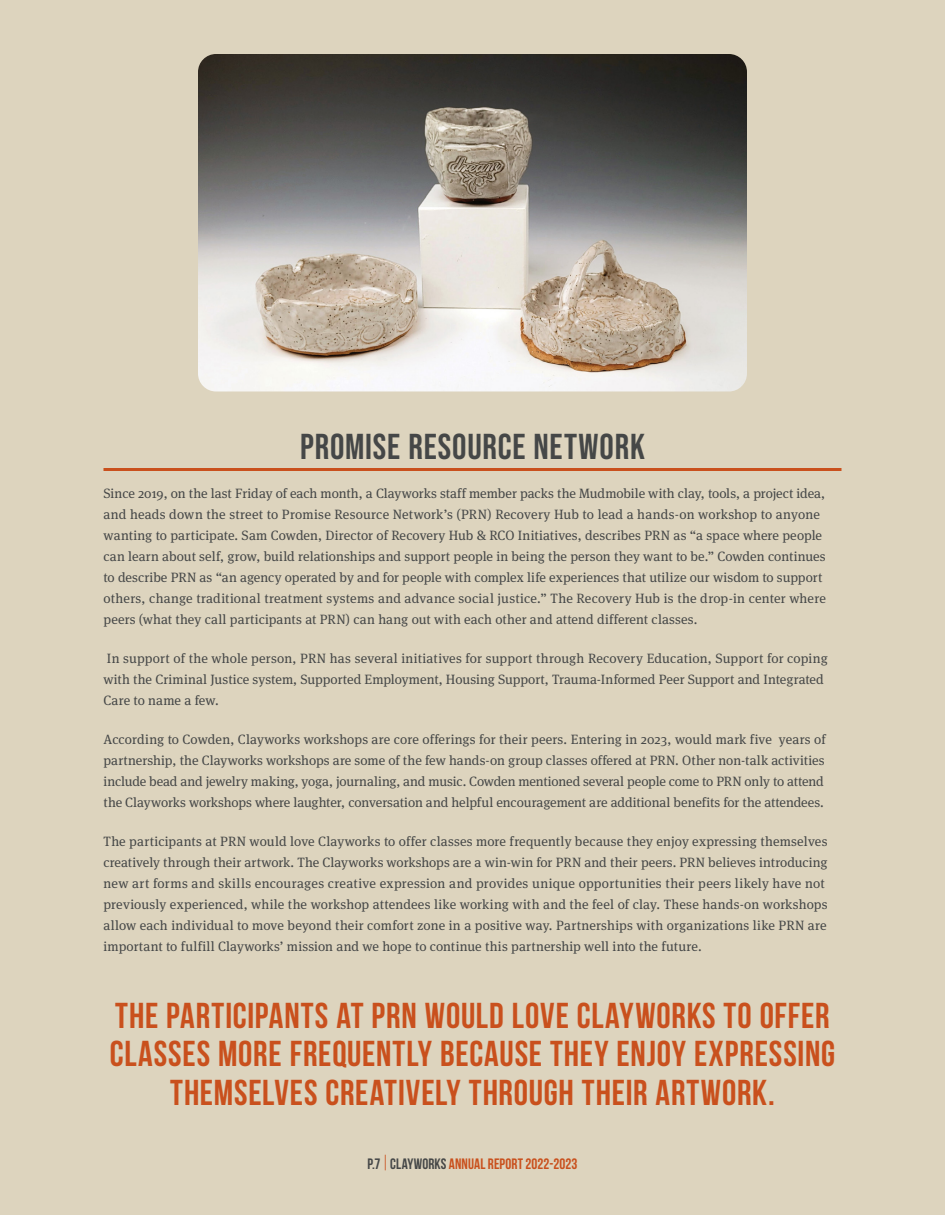
<style>
.page{position:relative;width:945px;height:1215px;background:#ddd4be}
.page>*{position:absolute;margin:0;border:0;box-sizing:border-box;transform-origin:0 0}
.t1{font:700 36px/39px "Bebas Neue";letter-spacing:.02em;color:#c9501d;text-align:center}
.t2{font:36px "Bebas Neue";letter-spacing:.025em;color:#454747}
.t3{font:700 15px "Bebas Neue";letter-spacing:.01em;color:#c9501d}
.t4{font:13.5px/21px "Meta Serif Pro";letter-spacing:.005em;color:#454747}
.s1{color:#454747}
.s2{font-weight:400;font-size:21px}
</style>
<div class="page">
<img style="left:198px;top:54px;width:549px;height:338px">
<hr style="left:104px;top:468px;width:738px;height:3px;background:#c9501d">
<h1 class="t2" style="left:300px;top:426px;width:346px">PROMISE RESOURCE NETWORK</h1>
<p class="t4" style="left:104px;top:482px;width:724px">Since 2019, on the last Friday of each month, a Clayworks staff member packs the Mudmobile with clay, tools, a project idea, and heads down the street to Promise Resource Network’s (PRN) Recovery Hub to lead a hands-on workshop to anyone wanting to participate. Sam Cowden, Director of Recovery Hub &amp; RCO Initiatives, describes PRN as “a space where people can learn about self, grow, build relationships and support people in being the person they want to be.” Cowden continues to describe PRN as “an agency operated by and for people with complex life experiences that utilize our wisdom to support others, change traditional treatment systems and advance social justice.” The Recovery Hub is the drop-in center where peers (what they call participants at PRN) can hang out with each other and attend different classes.</p>
<p class="t4" style="left:104px;top:647px;width:726px">In support of the whole person, PRN has several initiatives for support through Recovery Education, Support for coping with the Criminal Justice system, Supported Employment, Housing Support, Trauma-Informed Peer Support and Integrated<br>Care to name a few.</p>
<p class="t4" style="left:104px;top:728px;width:724px">According to Cowden, Clayworks workshops are core offerings for their peers. Entering in 2023, would mark five years of partnership, the Clayworks workshops are some of the few hands-on group classes offered at PRN. Other non-talk activities include bead and jewelry making, yoga, journaling, and music. Cowden mentioned several people come to PRN only to attend the Clayworks workshops where laughter, conversation and helpful encouragement are additional benefits for the attendees.</p>
<p class="t4" style="left:104px;top:830px;width:726px">The participants at PRN would love Clayworks to offer classes more frequently because they enjoy expressing themselves creatively through their artwork. The Clayworks workshops are a win-win for PRN and their peers. PRN believes introducing new art forms and skills encourages creative expression and provides unique opportunities their peers likely have not previously experienced, while the workshop attendees like working with and the feel of clay. These hands-on workshops allow each individual to move beyond their comfort zone in a positive way. Partnerships with organizations like PRN are important to fulfill Clayworks’ mission and we hope to continue this partnership well into the future.</p>
<h1 class="t1" style="left:110px;top:995px;width:727px">THE PARTICIPANTS AT PRN WOULD LOVE CLAYWORKS TO OFFER<br>CLASSES MORE FREQUENTLY BECAUSE THEY ENJOY EXPRESSING<br>THEMSELVES CREATIVELY THROUGH THEIR ARTWORK.</h1>
<p class="t3" style="left:367px;top:1155px;width:212px"><span class="s1">P.7</span> <span class="s2">|</span> <span class="s1">CLAYWORKS</span> ANNUAL REPORT 2022-2023</p>
</div>
